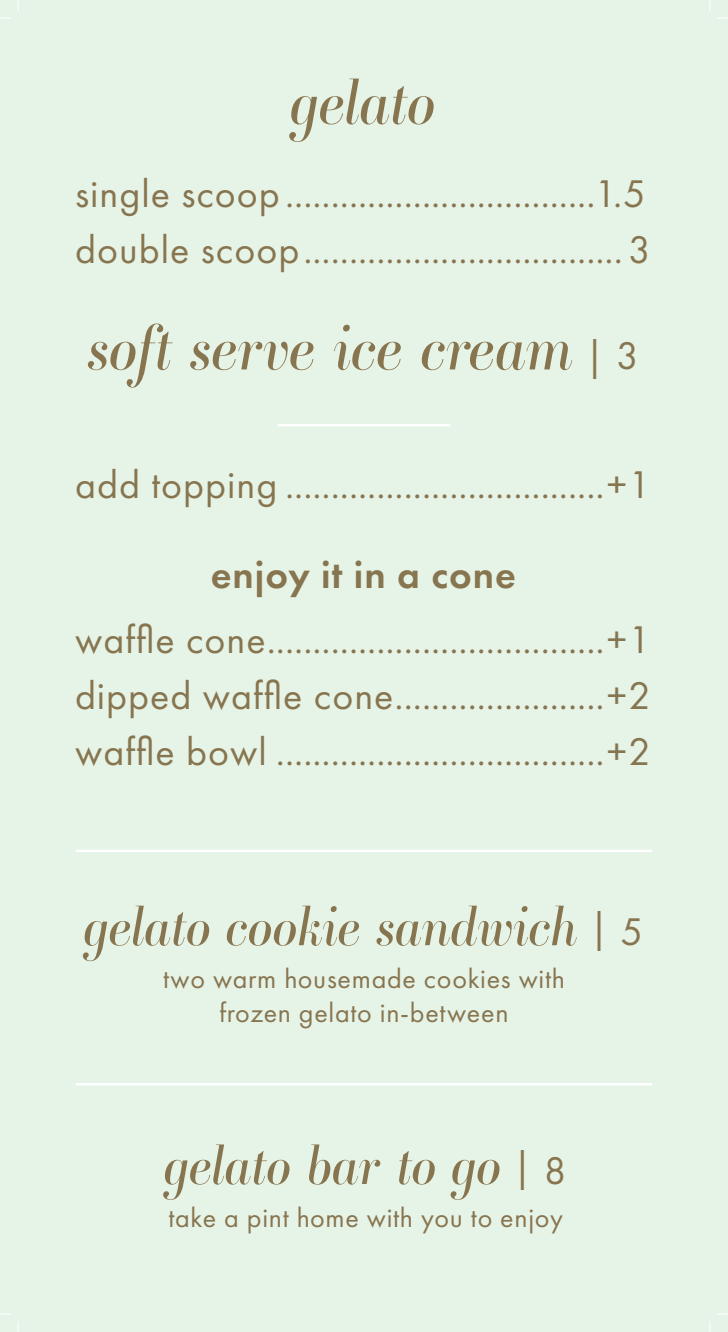
<style>
.page{position:relative;width:728px;height:1332px;background:#fff}
.page>*{position:absolute;margin:0;border:0;box-sizing:border-box;transform-origin:0 0}
.t1{font:italic 64px "Ambroise Std";color:#87754f}
.t2{font:italic 56px "Ambroise Std";letter-spacing:-.005em;color:#87754f}
.t3{font:40px/56.4px "Futura PT";letter-spacing:.025em;color:#87754f}
.t4{font:600 40px "Futura PT";letter-spacing:.025em;color:#87754f}
.t5{font:28px/33.6px "Futura PT";letter-spacing:.025em;color:#87754f;text-align:center}
.s1{font-family:"Futura PT";font-style:normal;font-size:40px}
</style>
<div class="page">
<div style="left:0;top:0;width:727px;height:1332px;background:#e6f3e7"></div>
<hr style="left:76px;top:850px;width:576px;height:2px;background:#fff">
<hr style="left:277px;top:424px;width:173px;height:2px;background:#fff">
<hr style="left:76px;top:1083px;width:576px;height:2px;background:#fff">
<h1 class="t1" style="left:291px;top:61px;width:146px">gelato</h1>
<p class="t3" style="left:75px;top:165px;width:577px">single scoop ..................................1.5 double scoop................................... 3</p>
<h1 class="t1" style="left:89px;top:307px;width:551px">soft serve ice cream <span class="s1">| 3</span></h1>
<p class="t3" style="left:75px;top:457px;width:577px">add topping ...................................+1</p>
<p class="t4" style="left:210px;top:550px;width:307px">enjoy it in a cone</p>
<p class="t3" style="left:75px;top:611px;width:577px;text-align:justify">waffle cone.....................................+1 dipped waffle cone.......................+2 waffle bowl ....................................+2</p>
<h2 class="t2" style="left:85px;top:890px;width:559px">gelato cookie sandwich <span class="s1">| 5</span></h2>
<p class="t5" style="left:163px;top:962px;width:403px">two warm housemade cookies with frozen gelato in-between</p>
<h2 class="t2" style="left:165px;top:1129px;width:402px">gelato bar to go <span class="s1">| 8</span></h2>
<p class="t5" style="left:168px;top:1201px;width:396px">take a pint home with you to enjoy</p>
</div>
